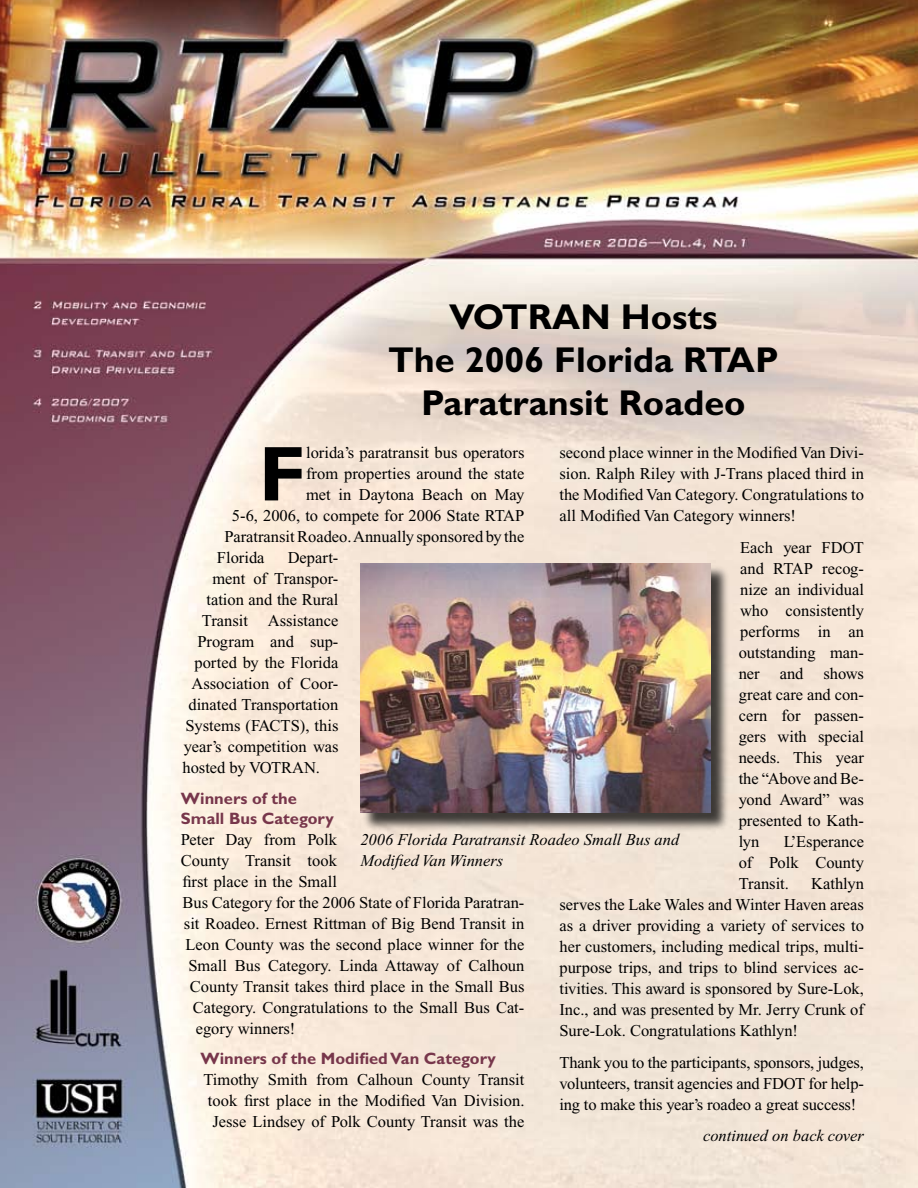
<style>
.page{position:relative;width:918px;height:1188px;background:#fff}
.page>*{position:absolute;margin:0;border:0;box-sizing:border-box;transform-origin:0 0}
.t1{font:700 78.15px "Gill Sans";color:#000}
.t2{font:700 36px/43.2px "Gill Sans";color:#000;text-align:center}
.t3{font:16.5px/21px "Times New Roman";color:#000;text-align:justify}
.t4{font:italic 16.5px/21px "Times New Roman";color:#000}
.t5{font:700 16.5px/19.8px "Gill Sans";color:#77364b}
</style>
<div class="page">
<img style="left:0;top:0;width:918px;height:1188px">
<div style="left:362px;top:565px;width:369px;height:267px;background:#000;opacity:.75"></div>
<img style="left:360px;top:563px;width:351px;height:250px">
<h2 class="t2" style="left:388px;top:295px;width:392px">VOTRAN Hosts<br>The 2006 Florida RTAP<br>Paratransit Roadeo</h2>
<h1 class="t1" style="left:259px;top:428px;width:49px">F</h1>
<p class="t3" style="left:306px;top:442px;width:220px">lorida’s paratransit bus operators</p>
<p class="t3" style="left:559px;top:442px;width:306px">second place winner in the Modified Van Divi&shy;sion. Ralph Riley with J-Trans placed third in the Modified Van Category. Congratulations to all Modified Van Category winners!</p>
<p class="t3" style="left:739px;top:537px;width:127px">Each year FDOT and RTAP recog&shy;nize an individual who consistently performs in an outstanding man&shy;ner and shows great care and con&shy;cern for passen&shy;gers with special needs. This year the “Above and Be&shy;yond Award” was presented to Kath&shy;lyn</p>
<p class="t3" style="left:306px;top:463px;width:220px">from properties around the state</p>
<p class="t3" style="left:306px;top:484px;width:220px">met in Daytona Beach on May</p>
<p class="t3" style="left:232px;top:505px;width:294px">5-6, 2006, to compete for 2006 State RTAP</p>
<p class="t3" style="left:224px;top:526px;width:301px">Paratransit Roadeo. Annually sponsored by the</p>
<p class="t3" style="left:217px;top:547px;width:49px">Florida</p>
<p class="t3" style="left:288px;top:547px;width:52px">Depart-</p>
<p class="t3" style="left:212px;top:568px;width:128px">ment of Transpor-</p>
<p class="t3" style="left:206px;top:589px;width:133px">tation and the Rural</p>
<p class="t3" style="left:202px;top:610px;width:138px">Transit Assistance</p>
<p class="t3" style="left:197px;top:631px;width:143px">Program and sup-</p>
<p class="t3" style="left:194px;top:652px;width:145px">ported by the Florida</p>
<p class="t3" style="left:191px;top:673px;width:149px">Association of Coor-</p>
<p class="t3" style="left:188px;top:694px;width:152px">dinated Transportation</p>
<p class="t3" style="left:185px;top:715px;width:155px">Systems (FACTS), this</p>
<p class="t3" style="left:184px;top:736px;width:156px">year’s competition was</p>
<p class="t3" style="left:182px;top:757px;width:101px">hosted by Votra</p>
<p class="t3" style="left:304px;top:757px;width:17px">n.</p>
<p class="t5" style="left:181px;top:789px;width:155px">Winners of the<br>Small Bus Category</p>
<p class="t3" style="left:181px;top:829px;width:157px">Peter Day from Polk</p>
<p class="t3" style="left:181px;top:850px;width:158px">County Transit took</p>
<p class="t3" style="left:182px;top:871px;width:156px">first place in the Small</p>
<p class="t3" style="left:182px;top:892px;width:344px">Bus Category for the 2006 State of Florida Paratran-</p>
<p class="t3" style="left:184px;top:913px;width:342px">sit Roadeo. Ernest Rittman of Big Bend Transit in</p>
<p class="t3" style="left:185px;top:934px;width:341px">Leon County was the second place winner for the</p>
<p class="t3" style="left:188px;top:955px;width:338px">Small Bus Category. Linda Attaway of Calhoun</p>
<p class="t3" style="left:190px;top:976px;width:336px">County Transit takes third place in the Small Bus</p>
<p class="t3" style="left:193px;top:997px;width:333px">Category. Congratulations to the Small Bus Cat-</p>
<p class="t3" style="left:196px;top:1018px;width:101px">egory winners!</p>
<p class="t5" style="left:200px;top:1049px;width:297px">Winners of the Modified Van Category</p>
<p class="t3" style="left:203px;top:1069px;width:323px">Timothy Smith from Calhoun County Transit took first place in the Modified Van Division.<br>Jesse Lindsey of Polk County Transit was the</p>
<p class="t4" style="left:360px;top:829px;width:320px">2006 Florida Paratransit Roadeo Small Bus and<br>Modified Van Winners</p>
<p class="t3" style="left:739px;top:831px;width:127px;text-indent:45px">L’Esperance of Polk County Transit.</p>
<p class="t3" style="left:559px;top:873px;width:306px;text-indent:252px">Kathlyn serves the Lake Wales and Winter Haven areas as a driver providing a variety of services to her customers, including medical trips, multi&shy;purpose trips, and trips to blind services ac&shy;tivities. This award is sponsored by Sure-Lok, Inc., and was presented by Mr. Jerry Crunk of Sure-Lok. Congratulations Kathlyn!</p>
<p class="t3" style="left:559px;top:1052px;width:306px">Thank you to the participants, sponsors, judges, volunteers, transit agencies and FDOT for help&shy;ing to make this year’s roadeo a great success!</p>
<p class="t4" style="left:703px;top:1125px;width:162px">continued on back cover</p>
</div>
